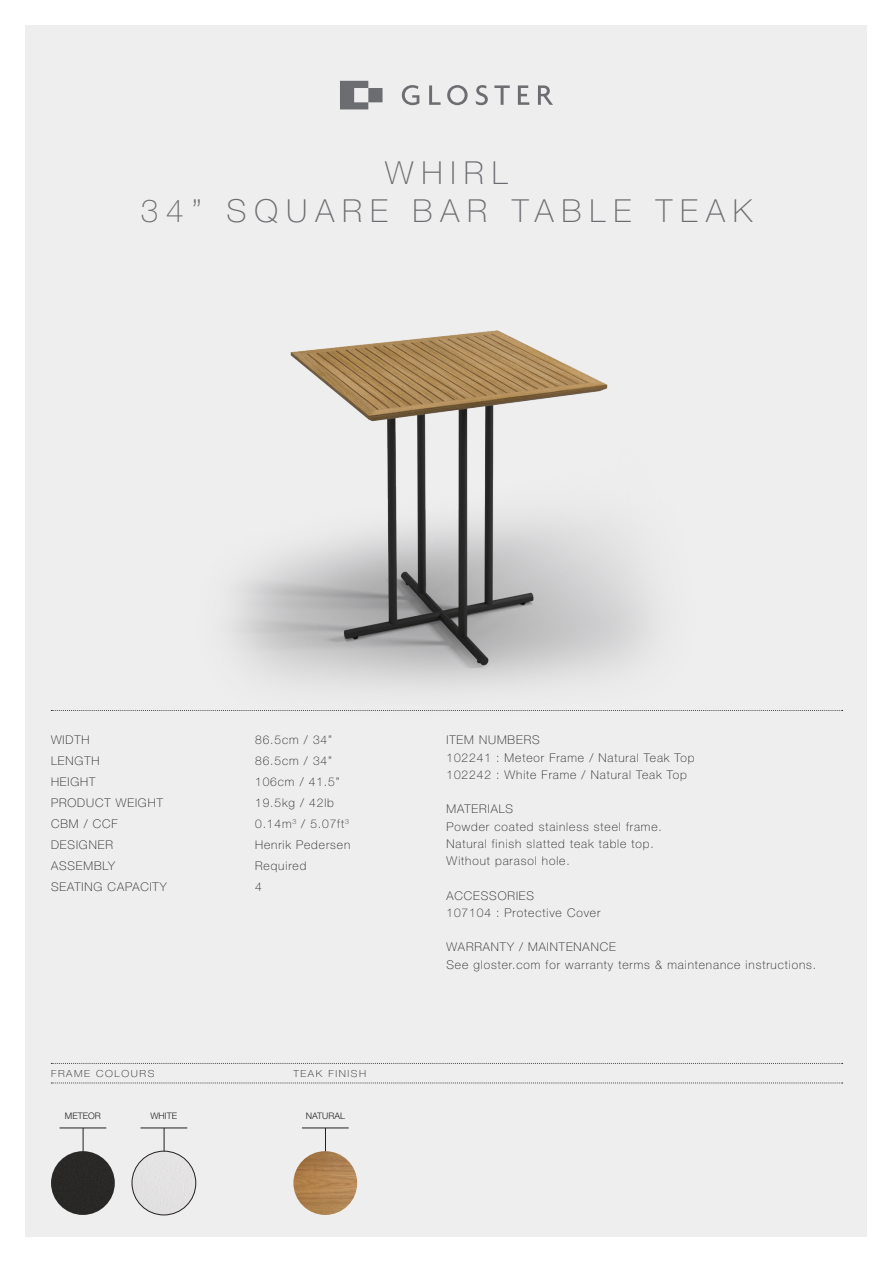
<style>
.page{position:relative;width:893px;height:1263px;background:#fff}
.page>*{position:absolute;margin:0;border:0;box-sizing:border-box;transform-origin:0 0}
.t1{font:100 31.8px "Helvetica Neue LT Pro";letter-spacing:.25em;color:#6c6d70}
.t2{font:100 12px "Helvetica Neue LT Pro";letter-spacing:.075em;color:#231f20}
.t3{font:100 9.75px "Helvetica Neue LT Pro";letter-spacing:.15em;color:#231f20;scale:1.08 1}
.t4{font:300 9px "Helvetica Neue LT Pro";color:#231f20}
</style>
<div class="page">
<div style="left:26px;top:26px;width:841px;height:1211px;background:#eeeeef"></div>
<svg style="left:51px;top:1083px;width:792px;height:1px"></svg>
<svg style="left:51px;top:1063px;width:792px;height:1px"></svg>
<hr style="left:60px;top:1128px;width:46px;height:1px;background:#231f20">
<svg style="left:83px;top:1128px;width:1px;height:23px"></svg>
<div style="left:51px;top:1151px;width:64px;height:64px;background:#292827;border-radius:32px"></div>
<hr style="left:141px;top:1128px;width:46px;height:1px;background:#231f20">
<svg style="left:164px;top:1128px;width:1px;height:23px"></svg>
<div style="left:132px;top:1151px;width:64px;height:64px;background:#e3e2e2;border-radius:32px"></div>
<div style="left:132px;top:1151px;width:64px;height:64px;border:1px solid #231f20;border-radius:50%"></div>
<svg style="left:340px;top:81px;width:213px;height:28px"></svg>
<img style="left:230px;top:331px;width:424px;height:358px">
<svg style="left:51px;top:710px;width:792px;height:1px"></svg>
<hr style="left:302px;top:1128px;width:47px;height:1px;background:#231f20">
<svg style="left:325px;top:1129px;width:1px;height:22px"></svg>
<img style="left:293px;top:1151px;width:64px;height:64px;border-radius:32px">
<p class="t1" style="left:385px;top:154px;width:124px">WHIRL</p>
<p class="t1" style="left:141px;top:192px;width:613px">34” SQUARE BAR TABLE TEAK</p>
<p class="t2" style="left:51px;top:733px;width:40px">WIDTH</p>
<p class="t2" style="left:51px;top:754px;width:50px">LENGTH</p>
<p class="t2" style="left:51px;top:775px;width:46px">HEIGHT</p>
<p class="t2" style="left:51px;top:796px;width:113px">PRODUCT WEIGHT</p>
<p class="t2" style="left:51px;top:817px;width:68px">CBM / CCF</p>
<p class="t2" style="left:51px;top:838px;width:63px">DESIGNER</p>
<p class="t2" style="left:51px;top:859px;width:66px">ASSEMBLY</p>
<p class="t2" style="left:51px;top:880px;width:117px">SEATING CAPACITY</p>
<p class="t3" style="left:51px;top:1067px;width:97px">FRAME COLOURS</p>
<p class="t4" style="left:65px;top:1111px;width:37px">METEOR</p>
<p class="t4" style="left:150px;top:1111px;width:28px">WHITE</p>
<p class="t2" style="left:255px;top:733px;width:78px">86.5cm / 34”</p>
<p class="t2" style="left:255px;top:754px;width:78px">86.5cm / 34”</p>
<p class="t2" style="left:255px;top:775px;width:86px">106cm / 41.5”</p>
<p class="t2" style="left:255px;top:796px;width:80px">19.5kg / 42lb</p>
<p class="t2" style="left:255px;top:817px;width:95px">0.14m<sup>3</sup> / 5.07ft<sup>3</sup></p>
<p class="t2" style="left:255px;top:838px;width:97px">Henrik Pedersen</p>
<p class="t2" style="left:255px;top:859px;width:53px">Required</p>
<p class="t2" style="left:255px;top:880px;width:8px">4</p>
<p class="t3" style="left:293px;top:1067px;width:69px">TEAK FINISH</p>
<p class="t4" style="left:306px;top:1111px;width:41px">NATURAL</p>
<p class="t2" style="left:446px;top:733px;width:95px">ITEM NUMBERS</p>
<p class="t2" style="left:446px;top:750px;width:250px">102241 : Meteor Frame / Natural Teak Top</p>
<p class="t2" style="left:446px;top:767px;width:242px">102242 : White Frame / Natural Teak Top</p>
<p class="t2" style="left:446px;top:802px;width:68px">MATERIALS</p>
<p class="t2" style="left:446px;top:819px;width:217px">Powder coated stainless steel frame.</p>
<p class="t2" style="left:446px;top:836px;width:209px">Natural finish slatted teak table top.</p>
<p class="t2" style="left:446px;top:854px;width:125px">Without parasol hole.</p>
<p class="t2" style="left:446px;top:888px;width:89px">ACCESSORIES</p>
<p class="t2" style="left:446px;top:905px;width:155px">107104 : Protective Cover</p>
<p class="t2" style="left:446px;top:940px;width:171px">WARRANTY / MAINTENANCE</p>
<p class="t2" style="left:446px;top:957px;width:371px">See gloster.com for warranty terms &amp; maintenance instructions.</p>
</div>
